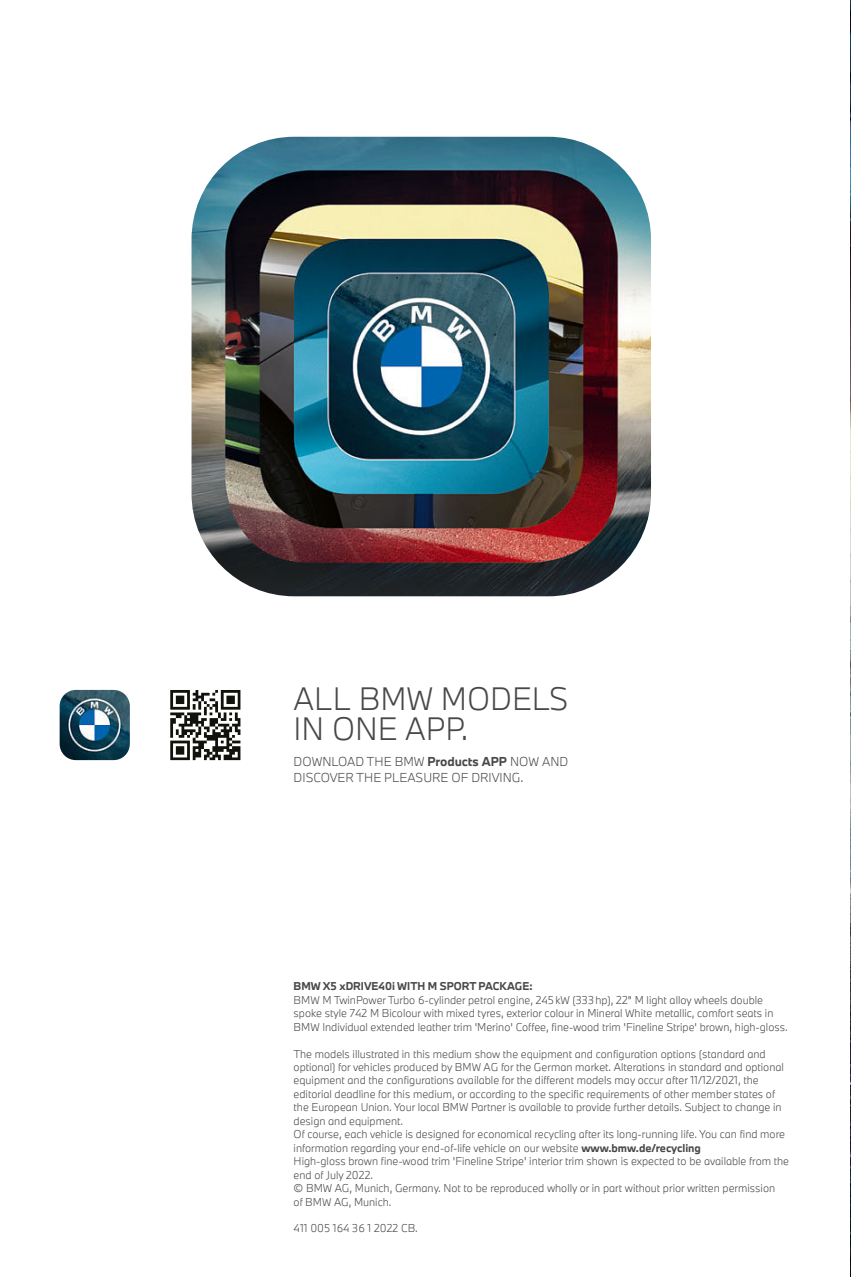
<style>
.page{position:relative;width:851px;height:1277px;background:#fff}
.page>*{position:absolute;margin:0;border:0;box-sizing:border-box;transform-origin:0 0}
.t1{font:300 30px/30px "BMW Type Next";color:#474847}
.t2{font:300 12px/15.3px "BMW Type Next";color:#474847}
.t3{font:300 10.5px/13.5px "BMW Type Next";color:#474847}
.t4{font:700 10.5px "BMW Type Next";color:#474847}
.s1{font-weight:700}
</style>
<div class="page">
<img style="left:850px;top:1px;width:1px;height:1275px">
<svg style="left:170px;top:690px;width:70px;height:70px"></svg>
<img style="left:60px;top:689px;width:70px;height:71px">
<img style="left:191px;top:137px;width:460px;height:459px">
<h1 class="t1" style="left:293px;top:683px;width:276px">ALL BMW MODELS<br>IN ONE APP.</h1>
<p class="t2" style="left:293px;top:753px;width:276px">DOWNLOAD THE BMW <span class="s1">Products APP</span> NOW AND<br>DISCOVER THE PLEASURE OF DRIVING.</p>
<p class="t4" style="left:293px;top:978px;width:240px">BMW X5 xDRIVE40i WITH M SPORT PACKAGE:</p>
<p class="t3" style="left:293px;top:992px;width:495px">BMW M TwinPower Turbo 6-cylinder petrol engine, 245kW (333hp), 22" M light alloy wheels double spoke style 742 M Bicolour with mixed tyres, exterior colour in Mineral White metallic, comfort seats in<br>BMW Individual extended leather trim 'Merino' Coffee, fine-wood trim 'Fineline Stripe' brown, high-gloss.</p>
<p class="t3" style="left:293px;top:1046px;width:497px">The models illustrated in this medium show the equipment and configuration options (standard and optional) for vehicles produced by BMW AG for the German market. Alterations in standard and optional equipment and the configurations available for the different models may occur after 11/12/2021, the editorial deadline for this medium, or according to the specific requirements of other member states of the European Union. Your local BMW Partner is available to provide further details. Subject to change in design and equipment.<br>Of course, each vehicle is designed for economical recycling after its long-running life. You can find more information regarding your end-of-life vehicle on our website <span class="s1">www.bmw.de/recycling<br></span>High-gloss brown fine-wood trim 'Fineline Stripe' interior trim shown is expected to be available from the end of July 2022.<br>© BMW AG, Munich, Germany. Not to be reproduced wholly or in part without prior written permission<br>of BMW AG, Munich.</p>
<p class="t3" style="left:293px;top:1221px;width:126px">411 005 164 36 1 2022 CB.</p>
</div>
